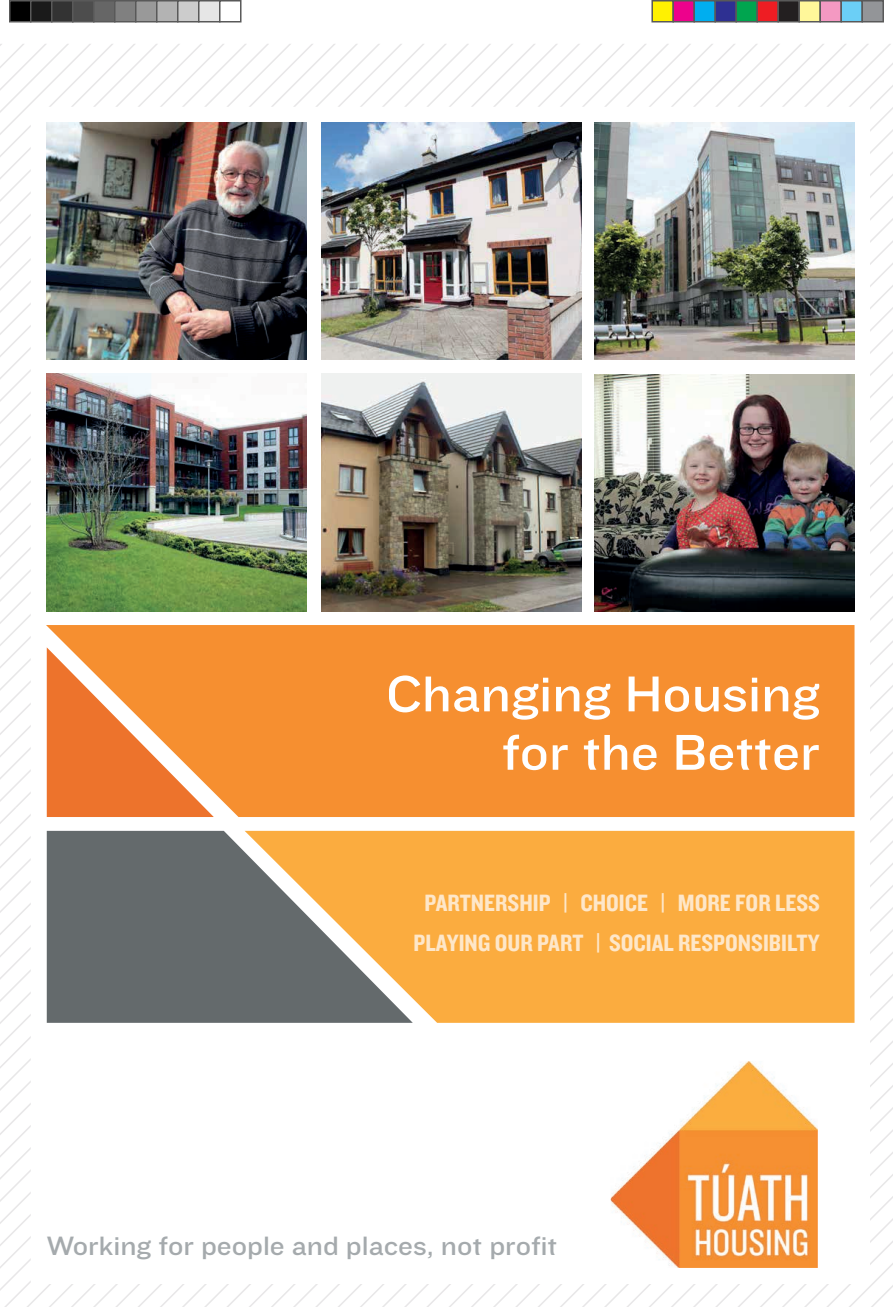
<style>
.page{position:relative;width:893px;height:1307px;background:#fff}
.page>*{position:absolute;margin:0;border:0;box-sizing:border-box;transform-origin:0 0}
.t1{font:52.2px/58.3px "Knockout HTF32 Junior Cruiserwt";color:#fff;text-align:right}
.t2{font:27.6px "Knockout HTF32 Junior Cruiserwt";color:#a5aaad}
.t3{font:24.45px/39.9px "Knockout HTF50 Welterweight";color:#fee7c9;text-align:center}
</style>
<div class="page">
<svg style="left:693px;top:1107px;width:200px;height:200px"></svg>
<div style="left:31px;top:107px;width:839px;height:1176px;background:#fff"></div>
<img style="left:47px;top:123px;width:259px;height:237px">
<img style="left:47px;top:373px;width:259px;height:238px">
<img style="left:322px;top:122px;width:260px;height:238px">
<img style="left:322px;top:373px;width:260px;height:238px">
<img style="left:595px;top:122px;width:259px;height:238px">
<img style="left:595px;top:374px;width:259px;height:237px">
<div style="left:46px;top:625px;width:808px;height:192px;background:#f68f30"></div>
<div style="left:413px;top:831px;width:441px;height:192px;background:#fbac3f"></div>
<svg style="left:47px;top:647px;width:167px;height:170px;background:#f2914b"></svg>
<svg style="left:47px;top:831px;width:366px;height:192px;background:#8b7f6b"></svg>
<img style="left:611px;top:1061px;width:207px;height:207px">
<div style="left:426px;top:893px;width:393px;height:20px;background:#fbac3f"></div>
<div style="left:415px;top:935px;width:10px;height:16px;background:#fbac3f"></div>
<div style="left:427px;top:933px;width:393px;height:19px;background:#fbac3f"></div>
<div style="left:10px;top:1px;width:21px;height:21px;background:#000"></div>
<div style="left:9px;top:0;width:23px;height:22px;border:2px solid #595959"></div>
<div style="left:31px;top:1px;width:21px;height:21px;background:#1a1a1a"></div>
<div style="left:30px;top:0;width:22px;height:22px;border:2px solid #595959"></div>
<div style="left:52px;top:1px;width:21px;height:21px;background:#333"></div>
<div style="left:51px;top:0;width:23px;height:22px;border:2px solid #595959"></div>
<div style="left:73px;top:1px;width:21px;height:21px;background:#4d4d4d"></div>
<div style="left:72px;top:0;width:22px;height:22px;border:2px solid #595959"></div>
<div style="left:94px;top:1px;width:21px;height:21px;background:#666"></div>
<div style="left:93px;top:0;width:23px;height:22px;border:2px solid #595959"></div>
<div style="left:115px;top:1px;width:21px;height:21px;background:#808080"></div>
<div style="left:114px;top:0;width:22px;height:22px;border:2px solid #595959"></div>
<div style="left:136px;top:1px;width:21px;height:21px;background:#999"></div>
<div style="left:135px;top:0;width:23px;height:22px;border:2px solid #595959"></div>
<div style="left:157px;top:1px;width:21px;height:21px;background:#b3b3b3"></div>
<div style="left:156px;top:0;width:22px;height:22px;border:2px solid #595959"></div>
<div style="left:178px;top:1px;width:21px;height:21px;background:#ccc"></div>
<div style="left:177px;top:0;width:23px;height:22px;border:2px solid #595959"></div>
<div style="left:199px;top:1px;width:21px;height:21px;background:#e6e6e6"></div>
<div style="left:198px;top:0;width:22px;height:22px;border:2px solid #595959"></div>
<div style="left:219px;top:0;width:23px;height:22px;border:2px solid #595959"></div>
<div style="left:652px;top:1px;width:21px;height:21px;background:#fff101"></div>
<div style="left:651px;top:0;width:23px;height:22px;border:2px solid #595959"></div>
<div style="left:673px;top:1px;width:21px;height:21px;background:#ed028c"></div>
<div style="left:672px;top:0;width:23px;height:22px;border:2px solid #595959"></div>
<div style="left:694px;top:1px;width:21px;height:21px;background:#00aeef"></div>
<div style="left:693px;top:0;width:23px;height:22px;border:2px solid #595959"></div>
<div style="left:715px;top:1px;width:21px;height:21px;background:#2e3092"></div>
<div style="left:714px;top:0;width:23px;height:22px;border:2px solid #595959"></div>
<div style="left:736px;top:1px;width:21px;height:21px;background:#00a54f"></div>
<div style="left:735px;top:0;width:23px;height:22px;border:2px solid #595959"></div>
<div style="left:757px;top:1px;width:21px;height:21px;background:#ee1d23"></div>
<div style="left:756px;top:0;width:23px;height:22px;border:2px solid #595959"></div>
<div style="left:778px;top:1px;width:21px;height:21px;background:#231f20"></div>
<div style="left:777px;top:0;width:23px;height:22px;border:2px solid #595959"></div>
<div style="left:799px;top:1px;width:21px;height:21px;background:#fff79a"></div>
<div style="left:798px;top:0;width:23px;height:22px;border:2px solid #595959"></div>
<div style="left:820px;top:1px;width:21px;height:21px;background:#f499c2"></div>
<div style="left:819px;top:0;width:23px;height:22px;border:2px solid #595959"></div>
<div style="left:841px;top:1px;width:21px;height:21px;background:#6bcff6"></div>
<div style="left:840px;top:0;width:23px;height:22px;border:2px solid #595959"></div>
<div style="left:862px;top:1px;width:21px;height:21px;background:#939598"></div>
<div style="left:861px;top:0;width:23px;height:22px;border:2px solid #595959"></div>
<h1 class="t1" style="left:386px;top:666px;width:435px">Changing Housing for the Better</h1>
<p class="t3" style="left:414px;top:884px;width:408px">PARTNERSHIP | CHOICE | MORE FOR LESS<br>PLAYING OUR PART | SOCIAL RESPONSIBILTY</p>
<p class="t2" style="left:47px;top:1231px;width:512px">Working for people and places, not profit</p>
</div>
